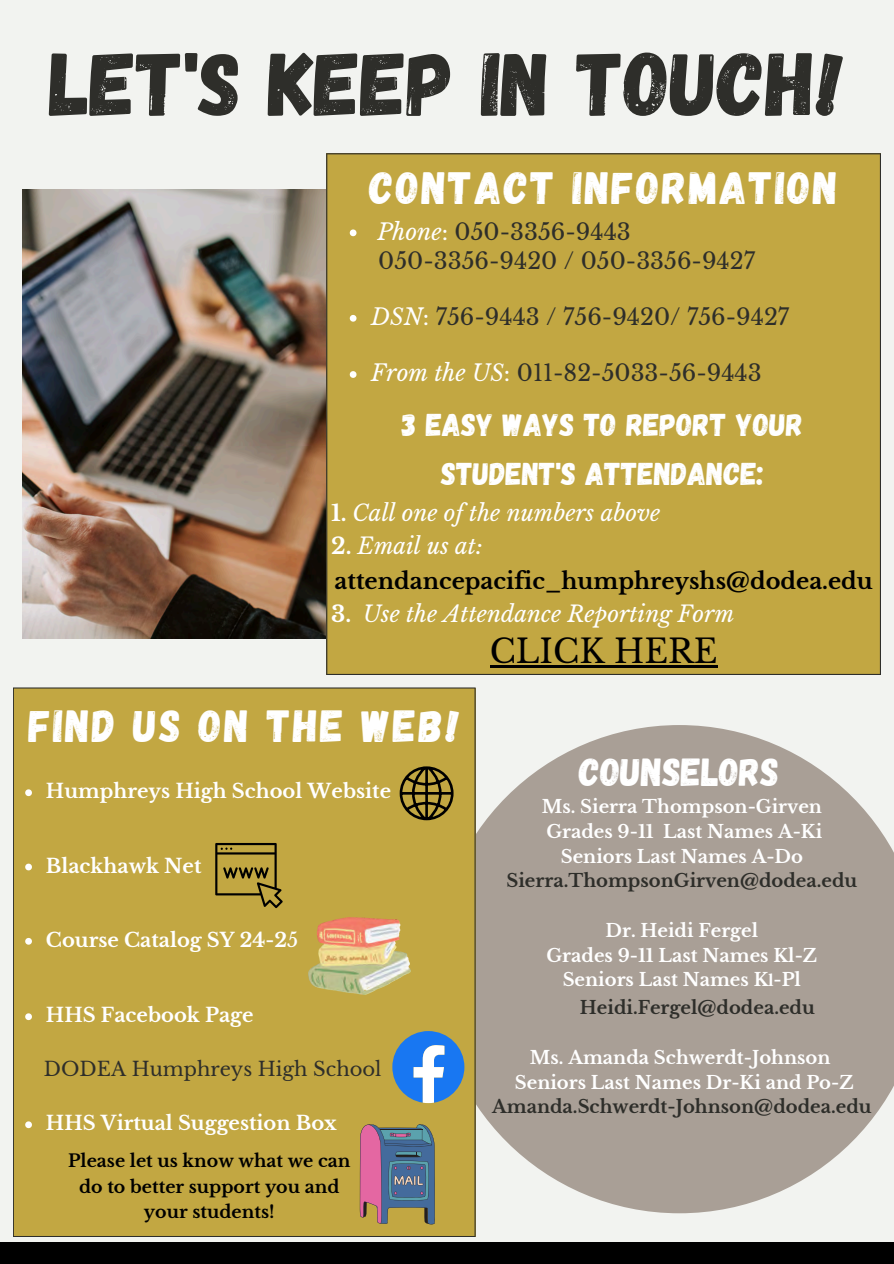
<style>
.page{position:relative;width:894px;height:1264px;background:#fff}
.page>*{position:absolute;margin:0;border:0;box-sizing:border-box;transform-origin:0 0}
.t1{font:89.55px "Gagalin";color:#2e2e2a}
.t2{font:45.15px "Gagalin";letter-spacing:.05em;color:#fff}
.t3{font:45px "Gagalin";letter-spacing:.05em;color:#fff}
.t4{font:39.15px "Gagalin";color:#fff}
.t5{font:32.55px "Libre Baskerville";color:#000}
.t6{font:31.5px/48.3px "Gagalin";color:#fff;text-align:center}
.t7{font:22.65px "Libre Baskerville";color:#2e2e2a}
.t8{font:700 22.5px "Libre Baskerville";color:#000}
.t9{font:italic 22.35px "Libre Baskerville";color:#fff}
.t10{font:700 22.35px "Libre Baskerville";color:#fff}
.t11{font:700 19.5px "Libre Baskerville";color:#fff}
.t12{font:19.5px "Libre Baskerville";color:#2e2e2a}
.t13{font:700 18px/24.8px "Libre Baskerville";color:#fff;text-align:center}
.t14{font:700 18px "Libre Baskerville";color:#2e2e2a}
.t15{font:700 17.4px/25.8px "Libre Baskerville";color:#000;text-align:center}
.s1{font-style:italic;color:#fff}
.s2{color:#fff}
.s3{font-weight:700;font-style:normal}
.s4{font-weight:400}
.s5{color:#2e2e2a}
.s6{font-family:"Minion Pro"}
</style>
<div class="page">
<div style="left:0;top:0;width:893px;height:1263px;background:#f2f3f0"></div>
<img style="left:23px;top:190px;width:303px;height:448px">
<svg style="left:475px;top:725px;width:418px;height:488px;background:#b2aaa1"></svg>
<div style="left:326px;top:153px;width:554px;height:522px;background:#c2a742"></div>
<div style="left:13px;top:687px;width:462px;height:549px;background:#c2a742"></div>
<div style="left:0;top:1241px;width:893px;height:22px;background:#000"></div>
<svg style="left:25px;top:789px;width:7px;height:7px"></svg>
<svg style="left:25px;top:863px;width:7px;height:7px"></svg>
<svg style="left:25px;top:937px;width:7px;height:7px"></svg>
<svg style="left:25px;top:1013px;width:7px;height:7px"></svg>
<svg style="left:25px;top:1121px;width:7px;height:7px"></svg>
<svg style="left:359px;top:1124px;width:76px;height:100px;background:#7e7587"></svg>
<svg style="left:392px;top:1031px;width:72px;height:72px"></svg>
<svg style="left:399px;top:766px;width:54px;height:54px;background:#776728"></svg>
<svg style="left:215px;top:843px;width:68px;height:65px;background:#968133"></svg>
<img style="left:309px;top:917px;width:101px;height:77px">
<svg style="left:349px;top:229px;width:7px;height:7px"></svg>
<svg style="left:349px;top:315px;width:7px;height:7px"></svg>
<svg style="left:349px;top:371px;width:7px;height:7px"></svg>
<hr style="left:489px;top:665px;width:228px;height:2px;background:#000">
<h3 class="t1" style="left:50px;top:26px;width:795px">LET'S KEEP IN TOUCH!</h3>
<p class="t2" style="left:369px;top:158px;width:470px">CONTACT INFORMATION</p>
<p class="t7" style="left:377px;top:218px;width:255px"><span class="s1">Phone</span><span class="s2">:</span> 050-3356-9443</p>
<h6 class="t7" style="left:378px;top:247px;width:378px">050-3356-9420 / 050-3356-9427</h6>
<h4 class="t7" style="left:371px;top:303px;width:419px"><span class="s1">DSN</span><span class="s2">:</span> 756-9443 / 756-9420/ 756-9427</h4>
<h2 class="t7" style="left:371px;top:359px;width:392px"><span class="s1">From the US</span><span class="s2">:</span> 011-82-5033-56-9443</h2>
<p class="t6" style="left:402px;top:399px;width:403px">3 EASY WAYS TO REPORT YOUR<br>STUDENT'S ATTENDANCE:</p>
<p class="t9" style="left:331px;top:499px;width:330px"><span class="s3">1.</span> Call one of the numbers above</p>
<p class="t9" style="left:331px;top:532px;width:153px"><span class="s3">2.</span> Email us at:</p>
<p class="t8" style="left:334px;top:567px;width:539px">attendancepacific_humphreyshs@dodea.edu</p>
<p class="t10" style="left:331px;top:600px;width:22px">3.</p>
<p class="t9" style="left:363px;top:600px;width:372px">Use the Attendance Reporting Form</p>
<h3 class="t3" style="left:29px;top:696px;width:432px">FIND US ON THE WEB!</h3>
<h1 class="t11" style="left:46px;top:779px;width:346px">Humphreys High School Website</h1>
<h2 class="t11" style="left:46px;top:853px;width:157px">Blackhawk Net</h2>
<p class="t11" style="left:46px;top:928px;width:254px">Course Catalog SY 24-2<span class="s4">5</span></p>
<p class="t11" style="left:46px;top:1003px;width:209px">HHS Facebook Page</p>
<p class="t12" style="left:44px;top:1057px;width:339px">DODEA Humphreys High School</p>
<p class="t11" style="left:46px;top:1111px;width:292px">HHS Virtual Suggestion Box</p>
<p class="t15" style="left:68px;top:1147px;width:284px">Please let us know what we can do to better support you and your students!</p>
<p class="t5" style="left:489px;top:631px;width:229px">CLICK HERE</p>
<p class="t4" style="left:579px;top:746px;width:201px">COUNSELORS</p>
<p class="t13" style="left:506px;top:794px;width:352px">Ms. Sierra Thompson-Girven<br>Grades 9-11 Last Names A-Ki<br>Seniors Last Names A-Do<br><span class="s5">Sierra.ThompsonGirven@dodea.edu</span></p>
<p class="t13" style="left:546px;top:918px;width:272px">Dr. Heidi Fergel<br>Grades 9-11 Last Names Kl-Z<br>Seniors Last Names K<span class="s6">l</span>-Pl</p>
<p class="t14" style="left:579px;top:996px;width:236px">Heidi.Fergel@dodea.edu</p>
<p class="t13" style="left:530px;top:1045px;width:302px">Ms. Amanda Schwerdt-Johnson</p>
<p class="t13" style="left:514px;top:1069px;width:340px">Seniors Last Names Dr-Ki and Po-Z</p>
<p class="t14" style="left:492px;top:1095px;width:380px">Amanda.Schwerdt-Johnson@dodea.edu</p>
</div>
